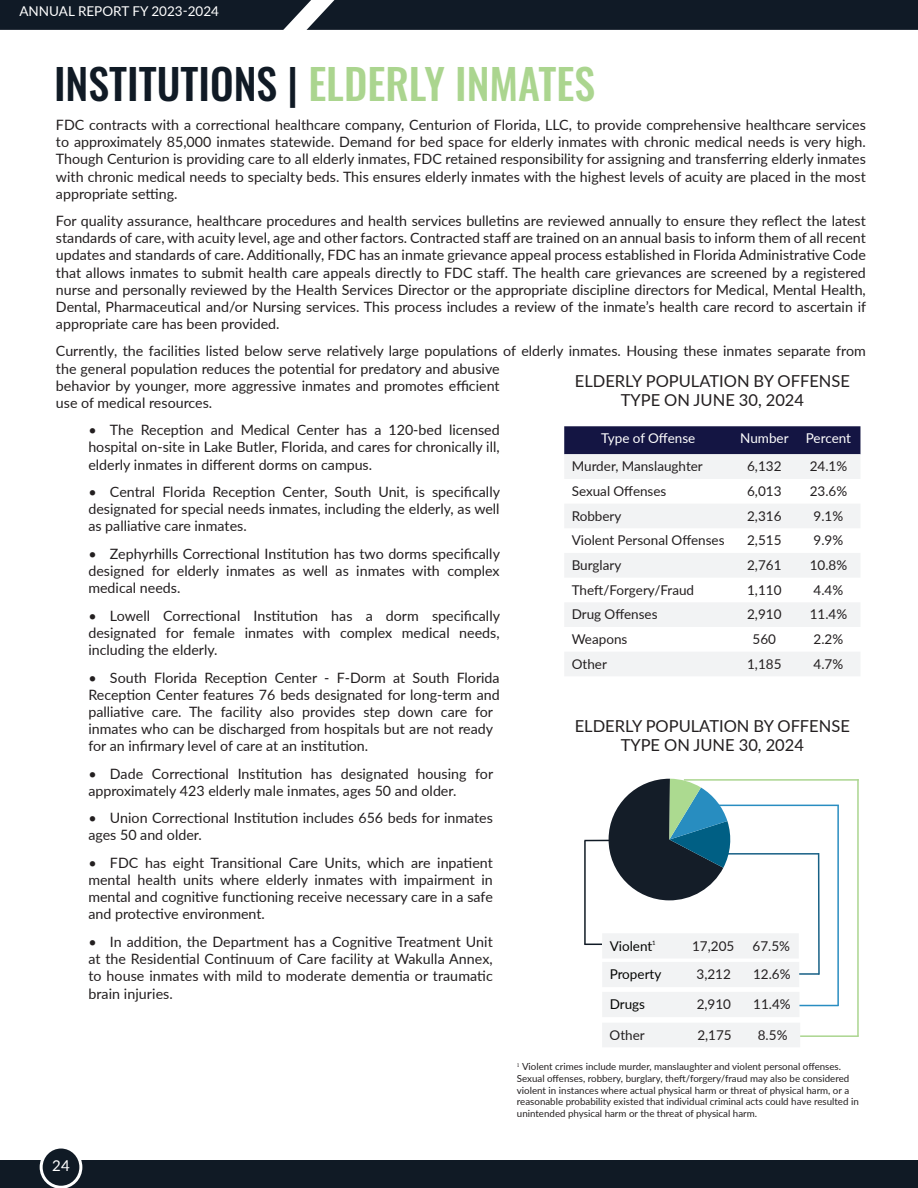
<style>
.page{position:relative;width:918px;height:1188px;background:#fff}
.page>*{position:absolute;margin:0;border:0;box-sizing:border-box;transform-origin:0 0}
.t1{font:500 42px "Oswald";color:#abd58f}
.H_Heading_1{font:16.5px/19.5px "Lato";color:#231f20;text-align:center}
.t2{font:15px "Lato";color:#fff}
.AR1819_Body{font:14.25px/17.1px "Lato";color:#231f20;text-align:justify}
.Body_-_Left_Column{font:13.5px "Lato";color:#231f20}
.Body{font:13.5px "Lato";color:#231f20}
.t3{font:13.5px "Lato";color:#fff}
.t4{font:13.5px "Lato";color:#040503}
.t5{font:9.75px/11.7px "Lato";color:#231f20}
.t6{font:6px "Lato";color:#040503}
.s1{color:#101a25}
</style>
<div class="page">
<div style="left:0;top:0;width:918px;height:30px;background:#101a26"></div>
<div style="left:0;top:1161px;width:918px;height:27px;background:#101a25"></div>
<div style="left:41px;top:1147px;width:40px;height:40px;background:#101a25;border-radius:50%"></div>
<div style="left:40px;top:1146px;width:42px;height:42px;border:3px solid #fff;border-radius:50%"></div>
<div style="left:564px;top:426px;width:296px;height:28px;background:#141543"></div>
<svg style="left:564px;top:454px;width:296px;height:222px;fill:#f2f3f4"></svg>
<hr style="left:788px;top:1035px;width:71px;height:2px;background:#abd58f">
<hr style="left:788px;top:973px;width:31px;height:2px;background:#176085">
<hr style="left:584px;top:840px;width:50px;height:1px;background:#101a25">
<hr style="left:788px;top:1005px;width:51px;height:1px;background:#298dc1">
<hr style="left:699px;top:805px;width:140px;height:1px;background:#298dc1">
<hr style="left:837px;top:805px;width:2px;height:201px;background:#298dc1">
<hr style="left:706px;top:853px;width:113px;height:2px;background:#176085">
<hr style="left:818px;top:853px;width:2px;height:122px;background:#176085">
<hr style="left:584px;top:841px;width:2px;height:104px;background:#101a25">
<hr style="left:857px;top:779px;width:2px;height:257px;background:#abd58f">
<hr style="left:684px;top:779px;width:175px;height:2px;background:#abd58f">
<div style="left:602px;top:1023px;width:198px;height:24px;background:#f2f3f4"></div>
<svg style="left:584px;top:933px;width:215px;height:84px"></svg>
<svg style="left:608px;top:778px;width:124px;height:123px"></svg>
<p class="t3" style="left:20px;top:1px;width:201px">ANNUAL REPORT FY 2023-2024</p>
<p class="t1" style="left:54px;top:62px;width:543px"><span class="s1">INSTITUTIONS |</span> ELDERLY INMATES</p>
<p class="AR1819_Body" style="left:56px;top:116px;width:811px">FDC contracts with a correctional healthcare company, Centurion of Florida, LLC, to provide comprehensive healthcare services to approximately 85,000 inmates statewide. Demand for bed space for elderly inmates with chronic medical needs is very high.<br>Though Centurion is providing care to all elderly inmates, FDC retained responsibility for assigning and transferring elderly inmates with chronic medical needs to specialty beds. This ensures elderly inmates with the highest levels of acuity are placed in the most appropriate setting.</p>
<p class="AR1819_Body" style="left:56px;top:212px;width:812px">For quality assurance, healthcare procedures and health services bulletins are reviewed annually to ensure they reflect the latest standards of care, with acuity level, age and other factors. Contracted staff are trained on an annual basis to inform them of all recent updates and standards of care. Additionally, FDC has an inmate grievance appeal process established in Florida Administrative Code that allows inmates to submit health care appeals directly to FDC staff. The health care grievances are screened by a registered nurse and personally reviewed by the Health Services Director or the appropriate discipline directors for Medical, Mental Health, Dental, Pharmaceutical and/or Nursing services. This process includes a review of the inmate’s health care record to ascertain if appropriate care has been provided.</p>
<p class="AR1819_Body" style="left:56px;top:342px;width:811px;text-align:left">Currently, the facilities listed below serve relatively large populations of elderly inmates. Housing these inmates separate from the general population reduces the potential for predatory and abusive<br>behavior by younger, more aggressive inmates and promotes efficient<br>use of medical resources.</p>
<p class="AR1819_Body" style="left:88px;top:421px;width:413px">• The Reception and Medical Center has a 120-bed licensed hospital on-site in Lake Butler, Florida, and cares for chronically ill, elderly inmates in different dorms on campus.</p>
<p class="AR1819_Body" style="left:88px;top:483px;width:413px">• Central Florida Reception Center, South Unit, is specifically designated for special needs inmates, including the elderly, as well as palliative care inmates.</p>
<p class="AR1819_Body" style="left:88px;top:545px;width:413px">• Zephyrhills Correctional Institution has two dorms specifically designed for elderly inmates as well as inmates with complex medical needs.</p>
<p class="AR1819_Body" style="left:88px;top:606px;width:413px">• Lowell Correctional Institution has a dorm specifically designated for female inmates with complex medical needs, including the elderly.</p>
<p class="AR1819_Body" style="left:88px;top:668px;width:413px;text-align:left">• South Florida Reception Center - F-Dorm at South Florida Reception Center features 76 beds designated for long-term and palliative care. The facility also provides step down care for inmates who can be discharged from hospitals but are not ready for an infirmary level of care at an institution.</p>
<p class="AR1819_Body" style="left:88px;top:764px;width:406px">• Dade Correctional Institution has designated housing for approximately 423 elderly male inmates, ages 50 and older.</p>
<p class="AR1819_Body" style="left:88px;top:809px;width:406px">• Union Correctional Institution includes 656 beds for inmates ages 50 and older.</p>
<p class="AR1819_Body" style="left:88px;top:854px;width:406px">• FDC has eight Transitional Care Units, which are inpatient mental health units where elderly inmates with impairment in mental and cognitive functioning receive necessary care in a safe and protective environment.</p>
<p class="AR1819_Body" style="left:88px;top:932px;width:406px">• In addition, the Department has a Cognitive Treatment Unit at the Residential Continuum of Care facility at Wakulla Annex, to house inmates with mild to moderate dementia or traumatic brain injuries.</p>
<p class="H_Heading_1" style="left:575px;top:371px;width:277px">ELDERLY POPULATION BY OFFENSE<br>TYPE ON JUNE 30, 2024</p>
<p class="t3" style="left:601px;top:429px;width:96px">Type of Offense</p>
<p class="t3" style="left:740px;top:429px;width:50px">Number</p>
<p class="t3" style="left:806px;top:429px;width:47px">Percent</p>
<p class="Body_-_Left_Column" style="left:572px;top:457px;width:133px">Murder, Manslaughter</p>
<p class="Body" style="left:747px;top:457px;width:36px">6,132</p>
<p class="Body" style="left:810px;top:457px;width:39px">24.1%</p>
<p class="Body_-_Left_Column" style="left:572px;top:482px;width:96px">Sexual Offenses</p>
<p class="Body" style="left:747px;top:482px;width:36px">6,013</p>
<p class="Body" style="left:810px;top:482px;width:39px">23.6%</p>
<p class="Body_-_Left_Column" style="left:572px;top:506px;width:51px">Robbery</p>
<p class="Body" style="left:747px;top:506px;width:36px">2,316</p>
<p class="Body" style="left:814px;top:506px;width:31px">9.1%</p>
<p class="Body_-_Left_Column" style="left:572px;top:531px;width:154px">Violent Personal Offenses</p>
<p class="Body" style="left:747px;top:531px;width:36px">2,515</p>
<p class="Body" style="left:814px;top:531px;width:31px">9.9%</p>
<p class="Body_-_Left_Column" style="left:572px;top:556px;width:51px">Burglary</p>
<p class="Body" style="left:747px;top:556px;width:36px">2,761</p>
<p class="Body" style="left:810px;top:556px;width:39px">10.8%</p>
<p class="Body_-_Left_Column" style="left:572px;top:580px;width:124px">Theft/Forgery/Fraud</p>
<p class="Body" style="left:747px;top:580px;width:36px">1,110</p>
<p class="Body" style="left:814px;top:580px;width:31px">4.4%</p>
<p class="Body_-_Left_Column" style="left:572px;top:605px;width:87px">Drug Offenses</p>
<p class="Body" style="left:747px;top:605px;width:36px">2,910</p>
<p class="Body" style="left:810px;top:605px;width:39px">11.4%</p>
<p class="Body_-_Left_Column" style="left:572px;top:630px;width:57px">Weapons</p>
<p class="Body" style="left:753px;top:630px;width:25px">560</p>
<p class="Body" style="left:814px;top:630px;width:31px">2.2%</p>
<p class="Body_-_Left_Column" style="left:572px;top:654px;width:37px">Other</p>
<p class="Body" style="left:747px;top:654px;width:36px">1,185</p>
<p class="Body" style="left:814px;top:654px;width:31px">4.7%</p>
<p class="H_Heading_1" style="left:575px;top:715px;width:277px">ELDERLY POPULATION BY OFFENSE<br>TYPE ON JUNE 30, 2024</p>
<p class="t4" style="left:610px;top:936px;width:44px">Violent</p>
<p class="t6" style="left:652px;top:938px;width:5px">1</p>
<p class="Body_-_Left_Column" style="left:692px;top:936px;width:44px">17,205</p>
<p class="Body_-_Left_Column" style="left:753px;top:936px;width:39px">67.5%</p>
<p class="t4" style="left:610px;top:965px;width:53px">Property</p>
<p class="Body_-_Left_Column" style="left:697px;top:965px;width:36px">3,212</p>
<p class="Body_-_Left_Column" style="left:753px;top:965px;width:39px">12.6%</p>
<p class="t4" style="left:610px;top:995px;width:37px">Drugs</p>
<p class="Body_-_Left_Column" style="left:697px;top:995px;width:36px">2,910</p>
<p class="Body_-_Left_Column" style="left:753px;top:995px;width:39px">11.4%</p>
<p class="Body_-_Left_Column" style="left:610px;top:1025px;width:37px">Other</p>
<p class="Body_-_Left_Column" style="left:697px;top:1025px;width:36px">2,175</p>
<p class="Body_-_Left_Column" style="left:758px;top:1025px;width:31px">8.5%</p>
<p class="t2" style="left:52px;top:1155px;width:19px">24</p>
<p class="t5" style="left:517px;top:1061px;width:343px"><sup>1</sup> Violent crimes include murder, manslaughter and violent personal offenses.<br>Sexual offenses, robbery, burglary, theft/forgery/fraud may also be considered violent in instances where actual physical harm or threat of physical harm, or a reasonable probability existed that individual criminal acts could have resulted in unintended physical harm or the threat of physical harm.</p>
</div>
